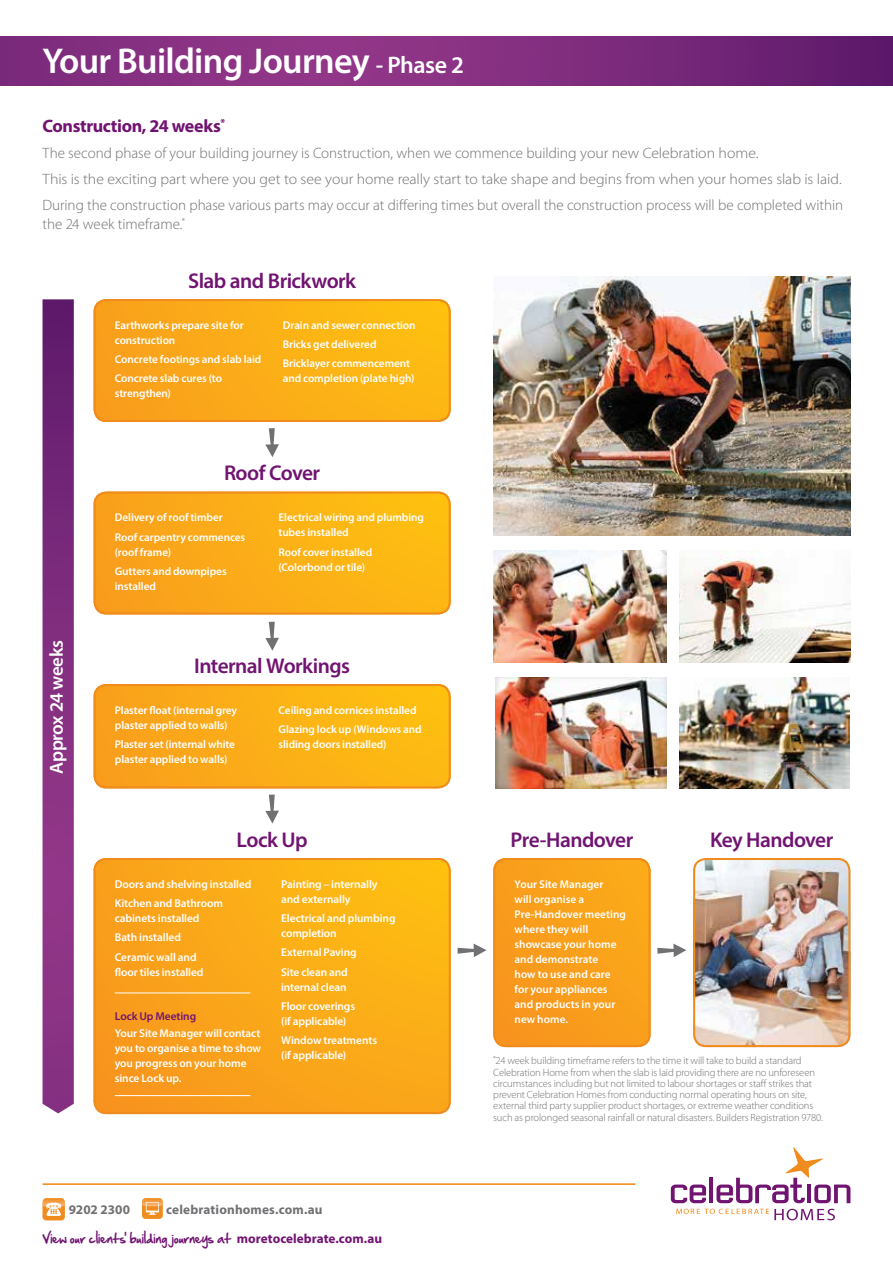
<style>
.page{position:relative;width:893px;height:1263px;background:#fff}
.page>*{position:absolute;margin:0;border:0;box-sizing:border-box;transform-origin:0 0}
.t1{font:600 36px "Myriad Pro";letter-spacing:-.02em;color:#fff}
.t2{font:600 21.3px "Myriad Pro";letter-spacing:-.03em;color:#711471}
.t3{font:600 18.9px "Myriad Pro";letter-spacing:-.025em;color:#fff}
.t4{font:700 18px "Myriad Pro";letter-spacing:-.02em;color:#711471}
.t5{font:300 15px/26px "Myriad Pro";letter-spacing:-.005em;color:#717073}
.t6{font:700 13.2px "Myriad Pro";letter-spacing:.01em;color:#717073}
.t7{font:11.55px "Hand Of Sean";letter-spacing:.005em;color:#711471}
.t8{font:600 11.4px/19.2px "Myriad Pro";letter-spacing:-.01em;color:#fff}
.t9{font:600 11.4px "Myriad Pro";letter-spacing:-.01em;color:#711471}
.t10{font:600 11.25px/15px "Myriad Pro";letter-spacing:-.005em;color:#fff}
.t11{font:300 10.5px/11.2px "Myriad Pro";letter-spacing:-.01em;color:#717073}
.s1{font-size:24px}
.s2{font-family:"Myriad Pro";font-weight:700;font-size:13.2px}
</style>
<div class="page">
<svg style="left:43px;top:299px;width:31px;height:814px;background:#812e7f"></svg>
<svg style="left:0;top:36px;width:893px;height:49px;background:#7f2c7d"></svg>
<svg style="left:94px;top:299px;width:355px;height:123px;background:#fbae17"></svg>
<div style="left:94px;top:299px;width:357px;height:123px;border:2px solid #f08b1d;border-radius:12px"></div>
<svg style="left:94px;top:684px;width:356px;height:104px;background:#fbaf17"></svg>
<div style="left:94px;top:684px;width:357px;height:104px;border:2px solid #f08b1d;border-radius:12px"></div>
<svg style="left:94px;top:492px;width:356px;height:122px;background:#fbae17"></svg>
<div style="left:94px;top:492px;width:357px;height:122px;border:2px solid #f08b1d;border-radius:12px"></div>
<svg style="left:94px;top:858px;width:355px;height:256px;background:#faa819"></svg>
<div style="left:94px;top:858px;width:357px;height:256px;border:2px solid #f08b1d;border-radius:12px"></div>
<hr style="left:115px;top:992px;width:135px;height:1px;background:#fff">
<hr style="left:115px;top:1095px;width:135px;height:1px;background:#fff">
<svg style="left:495px;top:860px;width:154px;height:187px;background:#f99f1b"></svg>
<div style="left:493px;top:858px;width:158px;height:189px;border:2px solid #f08b1d;border-radius:12px"></div>
<img style="left:695px;top:858px;width:155px;height:189px">
<div style="left:693px;top:858px;width:157px;height:189px;border:2px solid #f08b1d;border-radius:12px"></div>
<svg style="left:265px;top:428px;width:14px;height:29px"></svg>
<svg style="left:265px;top:622px;width:14px;height:29px"></svg>
<svg style="left:265px;top:794px;width:14px;height:29px"></svg>
<svg style="left:457px;top:943px;width:29px;height:14px"></svg>
<svg style="left:657px;top:943px;width:29px;height:14px"></svg>
<img style="left:495px;top:677px;width:171px;height:111px">
<img style="left:679px;top:551px;width:171px;height:111px">
<img style="left:679px;top:677px;width:170px;height:111px">
<img style="left:493px;top:551px;width:173px;height:111px">
<svg style="left:671px;top:1184px;width:35px;height:19px"></svg>
<hr style="left:709px;top:1178px;width:4px;height:25px;background:#711471">
<svg style="left:716px;top:1147px;width:134px;height:56px"></svg>
<svg style="left:676px;top:1209px;width:159px;height:11px"></svg>
<hr style="left:43px;top:1183px;width:592px;height:2px;background:#f08b1d">
<svg style="left:142px;top:1198px;width:21px;height:21px"></svg>
<svg style="left:43px;top:1198px;width:22px;height:22px"></svg>
<img style="left:493px;top:276px;width:357px;height:260px">
<h1 class="t1" style="left:43px;top:38px;width:423px">Your Building Journey <span class="s1">- Phase 2</span></h1>
<h3 class="t4" style="left:43px;top:114px;width:184px">Construction, 24 weeks<sup>*</sup></h3>
<p class="t5" style="left:43px;top:140px;width:802px">The second phase of your building journey is Construction, when we commence building your new Celebration home.<br>This is the exciting part where you get to see your home really start to take shape and begins from when your homes slab is laid.<br>During the construction phase various parts may occur at differing times but overall the construction process will be completed within</p>
<h3 class="t5" style="left:43px;top:211px;width:144px">the 24 week timeframe.<sup>*</sup></h3>
<h2 class="t2" style="left:188px;top:267px;width:169px">Slab and Brickwork</h2>
<p class="t10" style="left:115px;top:317px;width:131px">Earthworks prepare site for construction</p>
<p class="t10" style="left:115px;top:349px;width:148px;line-height:19.2px">Concrete footings and slab laid<br>Concrete slab cures (to</p>
<p class="t10" style="left:115px;top:386px;width:58px">strengthen)</p>
<p class="t10" style="left:283px;top:315px;width:134px;line-height:19.2px">Drain and sewer connection<br>Bricks get delivered<br>Bricklayer commencement</p>
<p class="t10" style="left:283px;top:371px;width:133px">and completion (plate high)</p>
<h2 class="t2" style="left:224px;top:459px;width:98px">Roof Cover</h2>
<h3 class="t3" style="left:44px;top:773px;width:135px;rotate:-90deg">Approx 24 weeks</h3>
<p class="t10" style="left:115px;top:508px;width:132px;line-height:19.2px">Delivery of roof timber<br>Roof carpentry commences</p>
<p class="t10" style="left:115px;top:542px;width:113px;line-height:19.2px">(roof frame)<br>Gutters and downpipes</p>
<p class="t10" style="left:115px;top:578px;width:43px">installed</p>
<p class="t10" style="left:279px;top:510px;width:147px">Electrical wiring and plumbing tubes installed</p>
<p class="t10" style="left:279px;top:544px;width:95px">Roof cover installed (Colorbond or tile)</p>
<h2 class="t2" style="left:194px;top:652px;width:157px">Internal Workings</h2>
<p class="t10" style="left:115px;top:702px;width:124px">Plaster float (internal grey plaster applied to walls)</p>
<p class="t10" style="left:115px;top:736px;width:122px">Plaster set (internal white plaster applied to walls)</p>
<p class="t10" style="left:279px;top:700px;width:145px;line-height:19.2px">Ceiling and cornices installed<br>Glazing lock up (Windows and</p>
<p class="t10" style="left:279px;top:736px;width:110px">sliding doors installed)</p>
<h2 class="t2" style="left:237px;top:826px;width:73px">Lock Up</h2>
<p class="t8" style="left:115px;top:874px;width:138px">Doors and shelving installed<br>Kitchen and Bathroom</p>
<p class="t8" style="left:115px;top:908px;width:86px">cabinets installed<br>Bath installed<br>Ceramic wall and</p>
<p class="t8" style="left:115px;top:962px;width:90px">floor tiles installed</p>
<p class="t9" style="left:115px;top:1009px;width:83px">Lock Up Meeting</p>
<p class="t8" style="left:115px;top:1026px;width:148px;line-height:15px">Your Site Manager will contact you to organise a time to show you progress on your home since Lock up.</p>
<p class="t8" style="left:281px;top:876px;width:98px;line-height:15px">Painting – internally and externally</p>
<p class="t8" style="left:281px;top:910px;width:116px;line-height:15px">Electrical and plumbing completion</p>
<p class="t8" style="left:281px;top:942px;width:77px">External Paving<br>Site clean and</p>
<p class="t8" style="left:281px;top:977px;width:75px">internal clean<br>Floor coverings</p>
<p class="t8" style="left:281px;top:1011px;width:97px">(if applicable)<br>Window treatments</p>
<p class="t8" style="left:281px;top:1045px;width:67px">(if applicable)</p>
<p class="t6" style="left:69px;top:1201px;width:63px">9202 2300</p>
<p class="t7" style="left:43px;top:1228px;width:341px">View our clients’ building journeys at <span class="s2">moretocelebrate.com.au</span></p>
<p class="t6" style="left:166px;top:1201px;width:158px">celebrationhomes.com.au</p>
<h2 class="t2" style="left:511px;top:826px;width:124px">Pre-Handover</h2>
<h2 class="t2" style="left:710px;top:826px;width:125px">Key Handover</h2>
<p class="t10" style="left:514px;top:876px;width:113px">Your Site Manager<br>will organise a<br>Pre-Handover meeting where they will showcase your home and demonstrate<br>how to use and care for your appliances and products in your new home.</p>
<p class="t11" style="left:493px;top:1055px;width:331px"><sup>*</sup>24 week building timeframe refers to the time it will take to build a standard Celebration Home from when the slab is laid providing there are no unforeseen circumstances including but not limited to labour shortages or staff strikes that prevent Celebration Homes from conducting normal operating hours on site, external third party supplier product shortages, or extreme weather conditions such as prolonged seasonal rainfall or natural disasters. Builders Registration 9780.</p>
</div>
